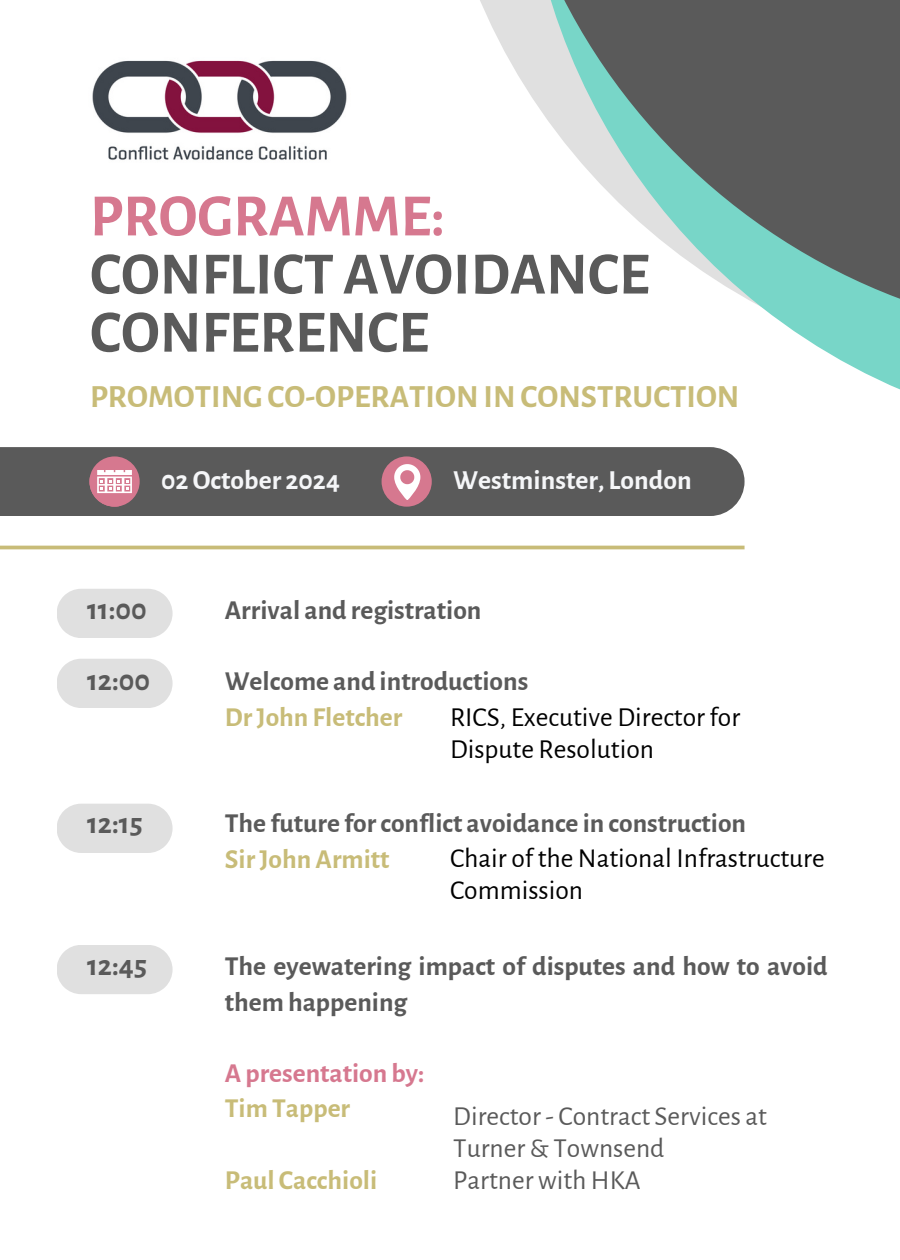
<style>
.page{position:relative;width:900px;height:1260px;background:#fff}
.page>*{position:absolute;margin:0;border:0;box-sizing:border-box;transform-origin:0 0}
.t1{font:700 60px/58px "Alegreya Sans";color:#5a5a5a}
.t2{font:700 32.5px "Alegreya Sans";color:#c8bc78}
.t3{font:700 30px "Alegreya Sans";color:#5a5a5a}
.t4{font:700 27.75px "Alegreya Sans";color:#f5f6f8}
.t5{font:700 27.5px/35.5px "Alegreya Sans";color:#5a5a5a}
.t6{font:27.5px/32px "Alegreya Sans";color:#000}
.t7{font:27.5px/32px "Alegreya Sans";color:#5a5a5a}
.t8{font:700 27.5px/35.5px "Alegreya Sans";color:#d6788f}
.t9{font:700 27.5px "Alegreya Sans";color:#c8bc78}
.s1{color:#d6788f}
.s2{color:#c8bc78}
</style>
<div class="page">
<svg style="left:480px;top:0;width:65px;height:116px;fill:#e0e0e0"></svg>
<svg style="left:545px;top:0;width:355px;height:390px"></svg>
<svg style="left:555px;top:0;width:345px;height:351px"></svg>
<hr style="left:0;top:546px;width:745px;height:3px;background:#c8bc78">
<div style="left:0;top:447px;width:745px;height:69px;background:#5a5a5a"></div>
<svg style="left:89px;top:456px;width:51px;height:51px"></svg>
<div style="left:382px;top:456px;width:50px;height:51px;background:#d6788f;border-radius:50%"></div>
<svg style="left:394px;top:464px;width:26px;height:36px"></svg>
<img style="left:92px;top:60px;width:255px;height:100px">
<svg style="left:57px;top:589px;width:116px;height:49px;background:#e2e2e2"></svg>
<svg style="left:57px;top:659px;width:116px;height:49px;background:#e2e2e2"></svg>
<svg style="left:57px;top:804px;width:116px;height:49px;background:#e2e2e2"></svg>
<svg style="left:57px;top:945px;width:116px;height:49px;background:#e2e2e2"></svg>
<h1 class="t1" style="left:90px;top:188px;width:561px"><span class="s1">PROGRAMME:<br></span>CONFLICT AVOIDANCE<br>CONFERENCE</h1>
<h2 class="t2" style="left:90px;top:381px;width:651px">PROMOTING CO-OPERATIONINCONSTRUCTION</h2>
<p class="t4" style="left:161px;top:467px;width:180px">02October 2024</p>
<p class="t4" style="left:453px;top:467px;width:240px">Westminster, London</p>
<h4 class="t3" style="left:87px;top:595px;width:61px">11:00</h4>
<h3 class="t5" style="left:225px;top:593px;width:258px">Arrival and registration</h3>
<p class="t3" style="left:87px;top:666px;width:65px">12:00</p>
<h3 class="t5" style="left:225px;top:664px;width:305px">Welcome and introductions<br><span class="s2">DrJohn Fletcher</span></h3>
<h4 class="t6" style="left:450px;top:702px;width:292px">RICS, Executive Director for<br>Dispute Resolution</h4>
<h4 class="t3" style="left:87px;top:809px;width:57px">12:15</h4>
<h3 class="t5" style="left:225px;top:806px;width:523px">The future forconflict avoidance in construction<br><span class="s2">SirJohn Armitt</span></h3>
<h4 class="t6" style="left:450px;top:843px;width:376px">Chair of the National Infrastructure<br>Commission</h4>
<h3 class="t3" style="left:87px;top:951px;width:61px">12:45</h3>
<h4 class="t5" style="left:225px;top:949px;width:604px">The eyewatering impact of disputes and how to avoid them happening</h4>
<h4 class="t8" style="left:225px;top:1056px;width:201px">A presentation by:<br><span class="s2">Tim Tapper</span></h4>
<h4 class="t9" style="left:225px;top:1167px;width:154px">Paul Cacchioli</h4>
<h4 class="t7" style="left:453px;top:1101px;width:315px">Director - Contract Services at<br>Turner &amp; Townsend</h4>
<p class="t7" style="left:453px;top:1164px;width:189px">Partner with HKA</p>
</div>
